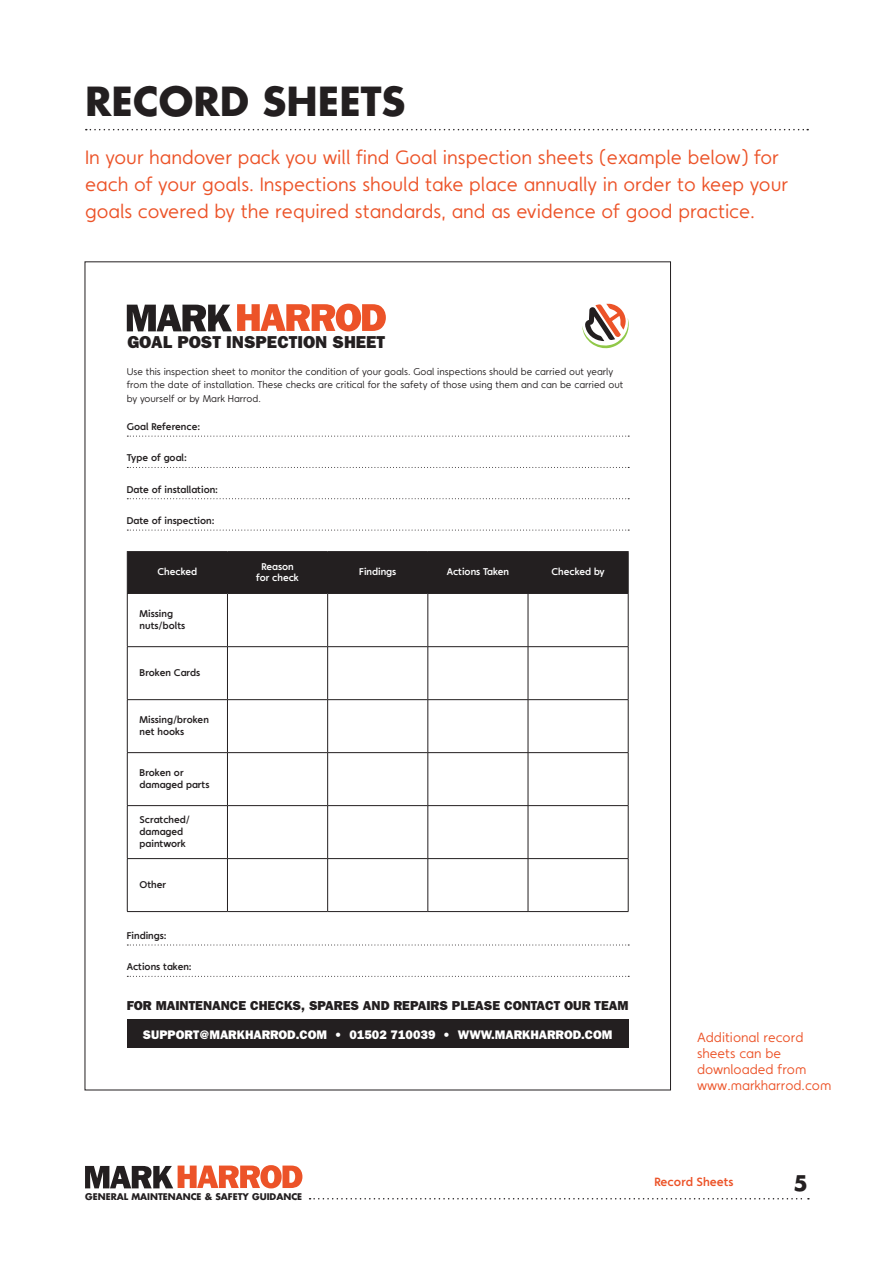
<style>
.page{position:relative;width:893px;height:1263px;background:#fff}
.page>*{position:absolute;margin:0;border:0;box-sizing:border-box;transform-origin:0 0}
.Page_Title{font:700 39px "Futura";color:#231f20}
.t1{font:700 21px "Futura";color:#231f20}
.Intro_Para{font:19.5px/27px "Faricy";color:#ec5328}
.t2{font:800 17.4px "Franklin Gothic";color:#231f20}
.table_body{font:13.5px/16.2px "Faricy";color:#ec5328}
.t3{font:800 13.05px "Franklin Gothic";color:#231f20}
.t4{font:800 12.45px "Franklin Gothic";color:#fff}
.t5{font:700 12px "Faricy";color:#ec5328}
.t6{font:9.9px/13.8px "Faricy";color:#231f20}
.t7{font:700 9.9px/11.9px "Faricy";color:#231f20}
.t8{font:700 9.9px/11.9px "Faricy";color:#fff;text-align:center}
.t9{font:700 9px "Futura";color:#231f20}
</style>
<div class="page">
<svg style="left:85px;top:1165px;width:217px;height:23px"></svg>
<svg style="left:310px;top:1198px;width:499px;height:1px"></svg>
<svg style="left:86px;top:129px;width:722px;height:1px"></svg>
<svg style="left:127px;top:304px;width:259px;height:27px"></svg>
<svg style="left:127px;top:436px;width:502px;height:1px"></svg>
<svg style="left:127px;top:467px;width:502px;height:1px"></svg>
<svg style="left:127px;top:498px;width:502px;height:1px"></svg>
<svg style="left:127px;top:530px;width:502px;height:1px"></svg>
<svg style="left:127px;top:944px;width:502px;height:1px"></svg>
<svg style="left:127px;top:976px;width:502px;height:1px"></svg>
<div style="left:128px;top:552px;width:500px;height:41px;background:#231f20"></div>
<hr style="left:127px;top:551px;width:100px;height:1px;background:#231f20">
<hr style="left:127px;top:552px;width:1px;height:41px;background:#231f20">
<hr style="left:227px;top:551px;width:101px;height:1px;background:#231f20">
<hr style="left:227px;top:552px;width:1px;height:41px;background:#231f20">
<hr style="left:328px;top:551px;width:100px;height:1px;background:#231f20">
<hr style="left:327px;top:552px;width:1px;height:41px;background:#231f20">
<hr style="left:428px;top:551px;width:100px;height:1px;background:#231f20">
<hr style="left:427px;top:552px;width:1px;height:41px;background:#231f20">
<hr style="left:528px;top:551px;width:101px;height:1px;background:#231f20">
<hr style="left:527px;top:552px;width:1px;height:41px;background:#231f20">
<hr style="left:628px;top:552px;width:1px;height:41px;background:#231f20">
<hr style="left:127px;top:593px;width:100px;height:1px;background:#231f20">
<hr style="left:227px;top:593px;width:101px;height:1px;background:#231f20">
<hr style="left:328px;top:593px;width:100px;height:1px;background:#231f20">
<hr style="left:428px;top:593px;width:100px;height:1px;background:#231f20">
<hr style="left:528px;top:593px;width:101px;height:1px;background:#231f20">
<hr style="left:127px;top:594px;width:1px;height:52px;background:#231f20">
<hr style="left:227px;top:594px;width:1px;height:52px;background:#231f20">
<hr style="left:327px;top:594px;width:1px;height:52px;background:#231f20">
<hr style="left:428px;top:594px;width:1px;height:52px;background:#231f20">
<hr style="left:528px;top:594px;width:1px;height:52px;background:#231f20">
<hr style="left:628px;top:594px;width:1px;height:52px;background:#231f20">
<hr style="left:127px;top:646px;width:100px;height:1px;background:#231f20">
<hr style="left:127px;top:647px;width:1px;height:52px;background:#231f20">
<hr style="left:227px;top:646px;width:101px;height:1px;background:#231f20">
<hr style="left:227px;top:647px;width:1px;height:52px;background:#231f20">
<hr style="left:328px;top:646px;width:100px;height:1px;background:#231f20">
<hr style="left:327px;top:647px;width:1px;height:52px;background:#231f20">
<hr style="left:428px;top:646px;width:100px;height:1px;background:#231f20">
<hr style="left:428px;top:647px;width:1px;height:52px;background:#231f20">
<hr style="left:528px;top:646px;width:100px;height:1px;background:#231f20">
<hr style="left:528px;top:647px;width:1px;height:52px;background:#231f20">
<hr style="left:628px;top:647px;width:1px;height:52px;background:#231f20">
<hr style="left:127px;top:699px;width:100px;height:1px;background:#231f20">
<hr style="left:127px;top:700px;width:1px;height:52px;background:#231f20">
<hr style="left:227px;top:699px;width:101px;height:1px;background:#231f20">
<hr style="left:227px;top:700px;width:1px;height:52px;background:#231f20">
<hr style="left:328px;top:699px;width:100px;height:1px;background:#231f20">
<hr style="left:327px;top:700px;width:1px;height:52px;background:#231f20">
<hr style="left:428px;top:699px;width:100px;height:1px;background:#231f20">
<hr style="left:428px;top:700px;width:1px;height:52px;background:#231f20">
<hr style="left:528px;top:699px;width:100px;height:1px;background:#231f20">
<hr style="left:528px;top:700px;width:1px;height:52px;background:#231f20">
<hr style="left:628px;top:700px;width:1px;height:52px;background:#231f20">
<hr style="left:127px;top:752px;width:100px;height:1px;background:#231f20">
<hr style="left:127px;top:753px;width:1px;height:52px;background:#231f20">
<hr style="left:227px;top:752px;width:101px;height:1px;background:#231f20">
<hr style="left:227px;top:753px;width:1px;height:52px;background:#231f20">
<hr style="left:328px;top:752px;width:100px;height:1px;background:#231f20">
<hr style="left:327px;top:753px;width:1px;height:52px;background:#231f20">
<hr style="left:428px;top:752px;width:100px;height:1px;background:#231f20">
<hr style="left:428px;top:753px;width:1px;height:52px;background:#231f20">
<hr style="left:528px;top:752px;width:100px;height:1px;background:#231f20">
<hr style="left:528px;top:753px;width:1px;height:52px;background:#231f20">
<hr style="left:628px;top:753px;width:1px;height:52px;background:#231f20">
<hr style="left:127px;top:805px;width:100px;height:1px;background:#231f20">
<hr style="left:127px;top:806px;width:1px;height:52px;background:#231f20">
<hr style="left:227px;top:805px;width:101px;height:1px;background:#231f20">
<hr style="left:227px;top:806px;width:1px;height:52px;background:#231f20">
<hr style="left:328px;top:805px;width:100px;height:1px;background:#231f20">
<hr style="left:327px;top:806px;width:1px;height:52px;background:#231f20">
<hr style="left:428px;top:805px;width:100px;height:1px;background:#231f20">
<hr style="left:428px;top:806px;width:1px;height:52px;background:#231f20">
<hr style="left:528px;top:805px;width:100px;height:1px;background:#231f20">
<hr style="left:528px;top:806px;width:1px;height:52px;background:#231f20">
<hr style="left:628px;top:806px;width:1px;height:52px;background:#231f20">
<hr style="left:127px;top:858px;width:100px;height:1px;background:#231f20">
<hr style="left:127px;top:859px;width:1px;height:52px;background:#231f20">
<hr style="left:227px;top:858px;width:101px;height:1px;background:#231f20">
<hr style="left:227px;top:859px;width:1px;height:52px;background:#231f20">
<hr style="left:328px;top:858px;width:100px;height:1px;background:#231f20">
<hr style="left:327px;top:859px;width:1px;height:52px;background:#231f20">
<hr style="left:428px;top:858px;width:100px;height:1px;background:#231f20">
<hr style="left:428px;top:859px;width:1px;height:52px;background:#231f20">
<hr style="left:528px;top:858px;width:100px;height:1px;background:#231f20">
<hr style="left:528px;top:859px;width:1px;height:52px;background:#231f20">
<hr style="left:628px;top:859px;width:1px;height:52px;background:#231f20">
<hr style="left:127px;top:911px;width:100px;height:1px;background:#231f20">
<hr style="left:227px;top:911px;width:101px;height:1px;background:#231f20">
<hr style="left:328px;top:911px;width:100px;height:1px;background:#231f20">
<hr style="left:428px;top:911px;width:100px;height:1px;background:#231f20">
<hr style="left:528px;top:911px;width:100px;height:1px;background:#231f20">
<div style="left:127px;top:1019px;width:502px;height:29px;background:#231f20"></div>
<svg style="left:582px;top:304px;width:47px;height:45px"></svg>
<p class="Page_Title" style="left:85px;top:76px;width:322px">RECORD SHEETS</p>
<p class="Intro_Para" style="left:85px;top:144px;width:704px">In your handover pack you will find Goal inspection sheets (example below) for each of your goals. Inspections should take place annually in order to keep your goals covered by the required standards, and as evidence of good practice.</p>
<h3 class="t2" style="left:127px;top:332px;width:259px">GOAL POST INSPECTION SHEET</h3>
<p class="t6" style="left:127px;top:364px;width:498px">Use this inspection sheet to monitor the condition of your goals. Goal inspections should be carried out yearly from the date of installation. These checks are critical for the safety of those using them and can be carried out by yourself or by Mark Harrod.</p>
<p class="t7" style="left:127px;top:420px;width:75px">Goal Reference:</p>
<p class="t7" style="left:127px;top:452px;width:62px">Type of goal:</p>
<p class="t7" style="left:127px;top:483px;width:93px">Date of installation:</p>
<p class="t7" style="left:127px;top:514px;width:89px">Date of inspection:</p>
<p class="t8" style="left:157px;top:566px;width:41px">Checked</p>
<p class="t8" style="left:256px;top:560px;width:44px">Reason for check</p>
<p class="t8" style="left:359px;top:566px;width:39px">Findings</p>
<p class="t8" style="left:447px;top:566px;width:64px">Actions Taken</p>
<p class="t8" style="left:551px;top:566px;width:55px">Checked by</p>
<p class="t7" style="left:140px;top:607px;width:47px">Missing nuts/bolts</p>
<p class="t7" style="left:140px;top:666px;width:62px">Broken Cards</p>
<p class="t7" style="left:140px;top:713px;width:71px">Missing/broken net hooks</p>
<p class="t7" style="left:140px;top:766px;width:71px">Broken or damaged parts</p>
<p class="t7" style="left:140px;top:813px;width:52px">Scratched/ damaged paintwork</p>
<p class="t7" style="left:140px;top:878px;width:28px">Other</p>
<p class="t7" style="left:127px;top:929px;width:41px">Findings:</p>
<p class="t7" style="left:127px;top:960px;width:67px">Actions taken:</p>
<h3 class="t3" style="left:127px;top:997px;width:503px">FOR MAINTENANCE CHECKS, SPARES AND REPAIRS PLEASE CONTACT OUR TEAM</h3>
<p class="t4" style="left:143px;top:1027px;width:471px">SUPPORT@MARKHARROD.COM • 01502 710039 • WWW.MARKHARROD.COM</p>
<p class="table_body" style="left:697px;top:1029px;width:136px">Additional record sheets can be downloaded from www.markharrod.com</p>
<p class="t9" style="left:85px;top:1191px;width:218px">GENERAL MAINTENANCE &amp; SAFETY GUIDANCE</p>
<p class="t5" style="left:654px;top:1174px;width:81px">Record Sheets</p>
<h2 class="t1" style="left:793px;top:1169px;width:16px">5</h2>
</div>
